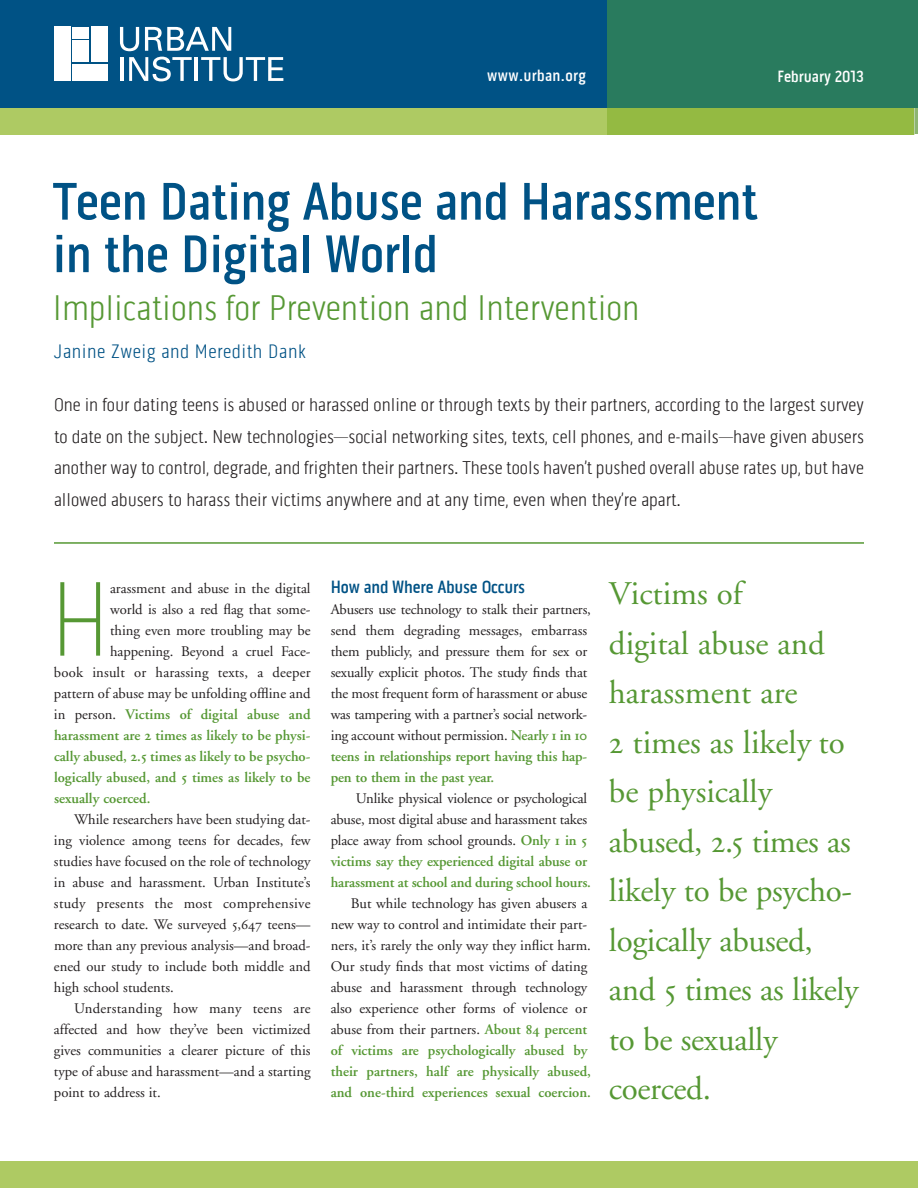
<style>
.page{position:relative;width:918px;height:1188px;background:#fff}
.page>*{position:absolute;margin:0;border:0;box-sizing:border-box;transform-origin:0 0}
.t1{font:100 108px "Pill Gothic 300 mg";color:#569834}
.t2{font:500 54px/52.5px "Pill Gothic 300 mg";letter-spacing:-.01em;color:#005285}
.t3{font:300 36px "Pill Gothic 300 mg";color:#569834}
.t4{font:33px/49.5px "Adobe Garamond";letter-spacing:-.01em;color:#569834}
.t5{font:300 19.65px "Pill Gothic 300 mg";letter-spacing:.025em;color:#005285}
.t6{font:300 18.75px/31.5px "Pill Gothic 300 mg";color:#231f20;text-align:justify}
.t7{font:500 18px "Pill Gothic 300 mg";letter-spacing:-.01em;color:#005285}
.t8{font:500 16.5px "Pill Gothic 300 mg";color:#fff}
.t9{font:14.7px/21px "Adobe Garamond";color:#231f20}
.t10{font:600 14.7px "Adobe Garamond";color:#569834}
.s1{font-weight:400;color:#231f20}
.s2{font-family:"Adobe Garamond Semibold SC";font-weight:400}
.s3{font-family:"Adobe Garamond Regular SC"}
.s4{font-weight:600;color:#569834}
.s5{font-family:"Adobe Garamond Semibold SC";color:#569834}
</style>
<div class="page">
<div style="left:0;top:1161px;width:918px;height:27px;background:#aeca63"></div>
<svg style="left:0;top:0;width:918px;height:135px;background:#30777a"></svg>
<div style="left:607px;top:108px;width:307px;height:26px;background:#94ba42"></div>
<hr style="left:54px;top:542px;width:810px;height:2px;background:#569834">
<p class="t8" style="left:487px;top:69px;width:100px">www.urban.org</p>
<p class="t8" style="left:778px;top:69px;width:88px">February 2013</p>
<h2 class="t2" style="left:52px;top:180px;width:707px">Teen Dating Abuse and Harassment in the Digital World</h2>
<h3 class="t3" style="left:52px;top:294px;width:588px">Implications for Prevention and Intervention</h3>
<h3 class="t5" style="left:54px;top:344px;width:253px">Janine Zweig and Meredith Dank</h3>
<p class="t6" style="left:54px;top:391px;width:812px">One in four dating teens is abused or harassed online or through texts by their partners, according to the largest survey to date on the subject. New technologies—social networking sites, texts, cell phones, and e-mails—have given abusers another way to control, degrade, and frighten their partners. These tools haven’t pushed overall abuse rates up, but have allowed abusers to harass their victims anywhere and at any time, even when they’re apart.</p>
<h1 class="t1" style="left:50px;top:576px;width:61px">H</h1>
<p class="t9" style="left:110px;top:579px;width:202px">arassment and abuse in the digital</p>
<p class="t9" style="left:110px;top:600px;width:202px">world is also a red flag that some-</p>
<p class="t9" style="left:110px;top:621px;width:202px">thing even more troubling may be</p>
<p class="t9" style="left:110px;top:642px;width:202px">happening. Beyond a cruel Face-</p>
<p class="t9" style="left:54px;top:663px;width:258px">book insult or harassing texts, a deeper</p>
<p class="t9" style="left:54px;top:684px;width:258px">pattern of abuse may be unfolding offline and</p>
<p class="t10" style="left:54px;top:708px;width:258px"><span class="s1">in person.</span> Victims of digital abuse and</p>
<p class="t10" style="left:54px;top:729px;width:258px">harassment are <span class="s2">2</span> times as likely to be physi-</p>
<p class="t10" style="left:54px;top:750px;width:258px">cally abused, <span class="s2">2.5</span> times as likely to be psycho-</p>
<p class="t10" style="left:54px;top:771px;width:258px">logically abused, and <span class="s2">5</span> times as likely to be</p>
<p class="t10" style="left:54px;top:792px;width:98px">sexually coerced.</p>
<p class="t9" style="left:54px;top:810px;width:258px;text-align:justify;text-indent:20px">While researchers have been studying dat&shy;ing violence among teens for decades, few studies have focused on the role of technology in abuse and harassment. Urban Institute’s study presents the most comprehensive research to date. We surveyed <span class="s3">5</span>,<span class="s3">647</span> teens— more than any previous analysis—and broad&shy;ened our study to include both middle and high school students.</p>
<p class="t9" style="left:54px;top:999px;width:258px;text-align:justify;text-indent:20px">Understanding how many teens are affected and how they’ve been victimized gives communities a clearer picture of this type of abuse and harassment—and a starting point to address it.</p>
<p class="t7" style="left:331px;top:579px;width:196px">How and Where Abuse Occurs</p>
<p class="t9" style="left:331px;top:600px;width:262px">Abusers use technology to stalk their partners, send them degrading messages, embarrass them publicly, and pressure them for sex or sexually explicit photos. The study finds that the most frequent form of harassment or abuse was tampering with a partner’s social network&shy;ing account without permission. <span class="s4">Nearly</span> <span class="s5">1</span> <span class="s4">in</span> <span class="s5">10 </span><span class="s4">teens in relationships report having this hap&shy;pen to them in the past year.</span></p>
<p class="t9" style="left:331px;top:789px;width:262px;text-indent:25px">Unlike physical violence or psychological abuse, most digital abuse and harassment takes place away from school grounds. <span class="s4">Only</span> <span class="s5">1</span> <span class="s4">in</span> <span class="s5">5 </span><span class="s4">victims say they experienced digital abuse or harassment at school and during school hours.</span></p>
<p class="t9" style="left:331px;top:894px;width:262px;text-indent:20px">But while technology has given abusers a new way to control and intimidate their part&shy;ners, it’s rarely the only way they inflict harm.<br>Our study finds that most victims of dating abuse and harassment through technology also experience other forms of violence or abuse from their partners. <span class="s4">About</span> <span class="s5">84</span> <span class="s4">percent of victims are psychologically abused by their partners, half are physically abused, and one-third experiences sexual coercion.</span></p>
<h3 class="t4" style="left:609px;top:572px;width:251px">Victims of<br>digital abuse and harassment are<br><span class="s3">2</span> times as likely to be physically abused, <span class="s3">2.5</span> times as likely to be psycho&shy;logically abused, and <span class="s3">5</span> times as likely to be sexually coerced.</h3>
</div>
